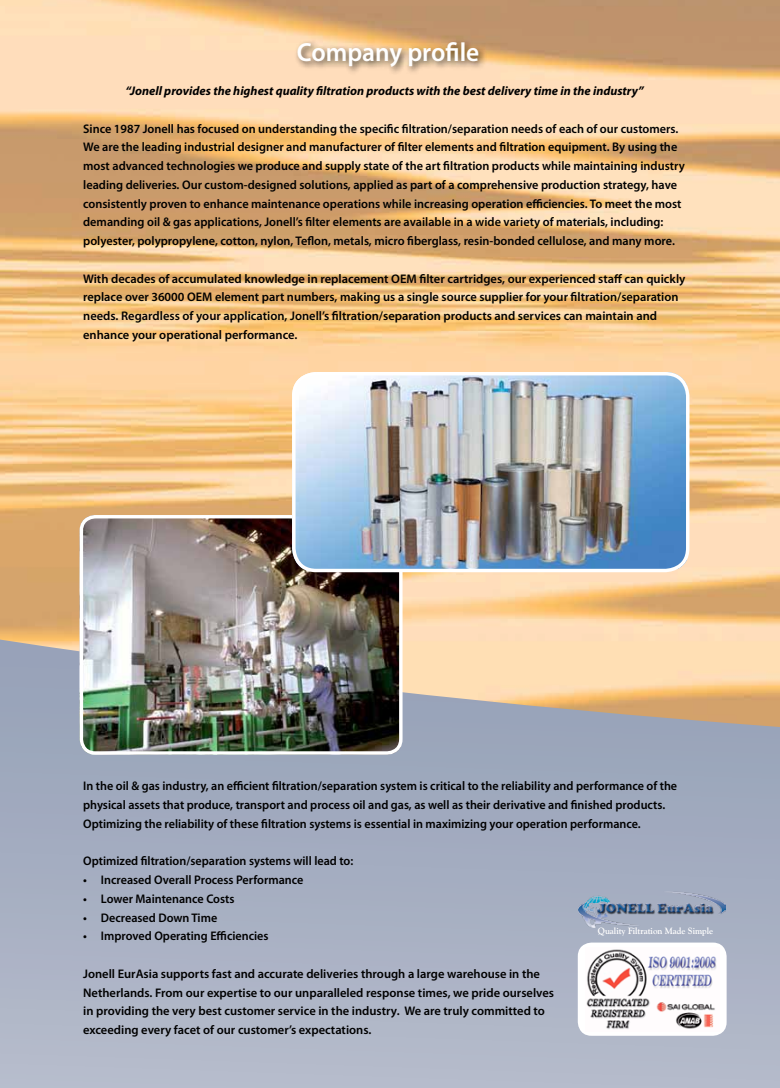
<style>
.page{position:relative;width:780px;height:1088px;background:#fff}
.page>*{position:absolute;margin:0;border:0;box-sizing:border-box;transform-origin:0 0}
.t1{font:600 26.25px "Myriad Pro";color:#fff}
.t2{font:600 12.5px/18.8px "Myriad Pro";color:#000}
.t3{font:italic 700 12.5px "Myriad Pro";color:#000}
.t4{font:700 9.12px "Goudy Old Style BT";color:#fff}
</style>
<div class="page">
<img style="left:0;top:0;width:780px;height:639px">
<svg style="left:0;top:639px;width:780px;height:449px;background:#aeb2be"></svg>
<div style="left:577px;top:942px;width:149px;height:94px;background:#fff;border-radius:14px"></div>
<img style="left:586px;top:949px;width:131px;height:80px">
<img style="left:578px;top:892px;width:147px;height:36px">
<img style="left:80px;top:515px;width:320px;height:240px">
<div style="left:80px;top:515px;width:322px;height:240px;border:3px solid #fff;border-radius:14px"></div>
<div style="left:293px;top:39px;width:194px;height:37px;background:#000;opacity:.75"></div>
<img style="left:292px;top:372px;width:394px;height:197px">
<div style="left:292px;top:372px;width:397px;height:200px;border:3px solid #fff;border-radius:23px"></div>
<h1 class="t1" style="left:297px;top:36px;width:184px">Company profile</h1>
<p class="t3" style="left:125px;top:83px;width:520px">“Jonell provides the highest quality filtration products with the best delivery time in the industry”</p>
<p class="t2" style="left:83px;top:119px;width:603px">Since 1987 Jonell has focused on understanding the specific filtration/separation needs of each of our customers.<br>We are the leading industrial designer and manufacturer of filter elements and filtration equipment. By using the most advanced technologies we produce and supply state of the art filtration products while maintaining industry leading deliveries. Our custom-designed solutions, applied as part of a comprehensive production strategy, have consistently proven to enhance maintenance operations while increasing operation efficiencies. To meet the most demanding oil &amp; gas applications, Jonell’s filter elements are available in a wide variety of materials, including: polyester, polypropylene, cotton, nylon, Teflon, metals, micro fiberglass, resin-bonded cellulose, and many more.</p>
<p class="t2" style="left:83px;top:269px;width:603px">With decades of accumulated knowledge in replacement OEM filter cartridges, our experienced staff can quickly replace over 36000 OEM element part numbers, making us a single source supplier for your filtration/separation needs. Regardless of your application, Jonell’s filtration/separation products and services can maintain and enhance your operational performance.</p>
<p class="t2" style="left:83px;top:776px;width:595px">In the oil &amp; gas industry, an efficient filtration/separation system is critical to the reliability and performance of the physical assets that produce, transport and process oil and gas, as well as their derivative and finished products.<br>Optimizing the reliability of these filtration systems is essential in maximizing your operation performance.</p>
<p class="t2" style="left:83px;top:851px;width:271px">Optimized filtration/separation systems will lead to:</p>
<p class="t2" style="left:83px;top:870px;width:222px">• Increased Overall Process Performance</p>
<p class="t2" style="left:83px;top:889px;width:153px">• Lower Maintenance Costs</p>
<p class="t2" style="left:83px;top:908px;width:136px">• Decreased Down Time</p>
<p class="t2" style="left:83px;top:926px;width:187px">• Improved Operating Efficiencies</p>
<p class="t2" style="left:83px;top:964px;width:472px">Jonell EurAsia supports fast and accurate deliveries through a large warehouse in the Netherlands. From our expertise to our unparalleled response times, we pride ourselves in providing the very best customer service in the industry. We are truly committed to exceeding every facet of our customer’s expectations.</p>
<p class="t4" style="left:598px;top:925px;width:117px">Quality Filtration Made Simple</p>
</div>
